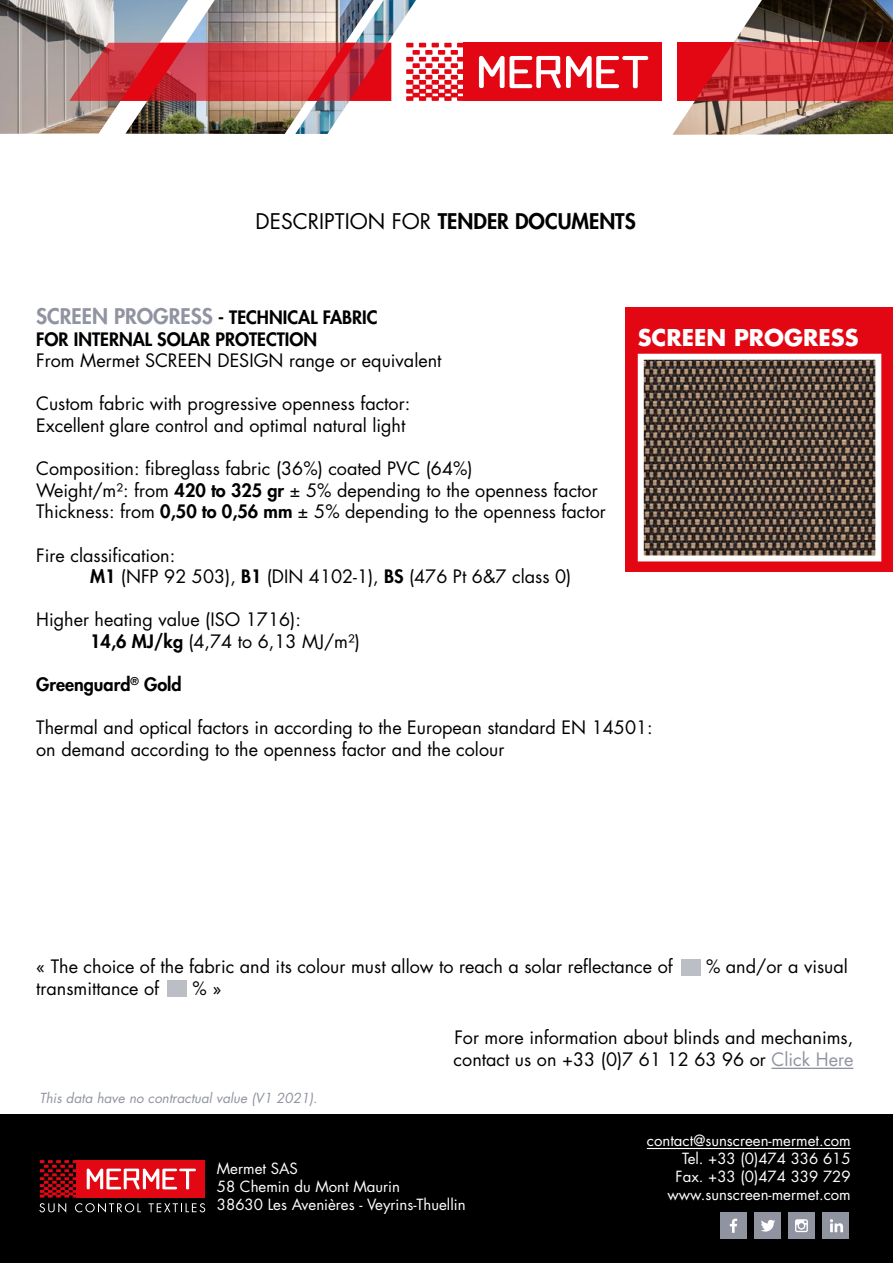
<style>
.page{position:relative;width:893px;height:1263px;background:#fff}
.page>*{position:absolute;margin:0;border:0;box-sizing:border-box;transform-origin:0 0}
.t1{font:700 22.5px "Futura";color:#fff}
.t2{font:800 21px "Futura";color:#000}
.t3{font:18px/21.6px "Futura";color:#000}
.t4{font:800 18px/21.6px "Futura";color:#000}
.t5{font:15px/18px "Futura";color:#fff}
.t6{font:italic 13.5px "Futura";color:#9094a1}
.s1{font-weight:400}
.s2{font-size:21px;color:#9094a1}
.s3{font-weight:800}
.s4{color:#9094a1}
</style>
<div class="page">
<img style="left:0;top:0;width:125px;height:134px">
<img style="left:125px;top:0;width:170px;height:134px">
<img style="left:295px;top:0;width:121px;height:134px">
<img style="left:672px;top:0;width:221px;height:135px">
<svg style="left:678px;top:43px;width:215px;height:58px;background:#d12f34"></svg>
<svg style="left:62px;top:43px;width:329px;height:58px;background:#ce3a42"></svg>
<div style="left:463px;top:43px;width:199px;height:58px;background:#e30613"></div>
<svg style="left:407px;top:43px;width:56px;height:58px"></svg>
<svg style="left:479px;top:56px;width:169px;height:32px"></svg>
<div style="left:0;top:1114px;width:893px;height:149px;background:#000"></div>
<hr style="left:647px;top:1148px;width:204px;height:1px;background:#fff">
<div style="left:77px;top:1160px;width:128px;height:37px;background:#e30613"></div>
<svg style="left:40px;top:1160px;width:37px;height:37px"></svg>
<svg style="left:87px;top:1168px;width:109px;height:21px"></svg>
<svg style="left:39px;top:1203px;width:27px;height:9px"></svg>
<svg style="left:75px;top:1203px;width:66px;height:9px"></svg>
<svg style="left:148px;top:1203px;width:57px;height:9px"></svg>
<div style="left:720px;top:1212px;width:27px;height:27px;background:#9094a1"></div>
<svg style="left:730px;top:1218px;width:7px;height:15px"></svg>
<div style="left:754px;top:1212px;width:27px;height:27px;background:#9094a1"></div>
<svg style="left:761px;top:1220px;width:14px;height:11px"></svg>
<div style="left:788px;top:1213px;width:26px;height:26px;background:#9094a1"></div>
<svg style="left:795px;top:1219px;width:13px;height:13px"></svg>
<div style="left:823px;top:1212px;width:26px;height:27px;background:#9094a1"></div>
<svg style="left:830px;top:1219px;width:13px;height:13px"></svg>
<hr style="left:771px;top:1068px;width:82px;height:1px;background:#9094a1">
<div style="left:681px;top:959px;width:20px;height:17px;background:#bcbec6"></div>
<div style="left:168px;top:980px;width:19px;height:16px;background:#bcbec6"></div>
<div style="left:625px;top:307px;width:268px;height:265px;background:#e30613"></div>
<img style="left:645px;top:361px;width:229px;height:193px">
<div style="left:638px;top:354px;width:243px;height:207px;border:6px solid #fff"></div>
<p class="t2" style="left:256px;top:207px;width:382px"><span class="s1">DESCRIPTION FOR</span> TENDER DOCUMENTS</p>
<p class="t4" style="left:36px;top:306px;width:343px"><span class="s2">SCREEN PROGRESS</span> - TECHNICAL FABRIC<br>FOR INTERNAL SOLAR PROTECTION</p>
<p class="t3" style="left:36px;top:350px;width:407px">From Mermet SCREEN DESIGN range or equivalent</p>
<p class="t3" style="left:36px;top:393px;width:376px">Custom fabric with progressive openness factor:<br>Excellent glare control and optimal natural light</p>
<p class="t3" style="left:36px;top:458px;width:571px">Composition: fibreglass fabric (36%) coated PVC (64%)<br>Weight/m²: from <span class="s3">420 to 325 gr</span> ± 5% depending to the openness factor<br>Thickness: from <span class="s3">0,50 to 0,56 mm</span> ± 5% depending to the openness factor</p>
<p class="t3" style="left:90px;top:544px;width:483px;text-indent:-54px">Fire classification:<br><span class="s3">M1</span> (NFP 92 503), <span class="s3">B1</span> (DIN 4102-1), <span class="s3">BS</span> (476 Pt 6&amp;7 class 0)</p>
<p class="t3" style="left:90px;top:609px;width:271px;text-indent:-54px">Higher heating value (ISO 1716):<br><span class="s3">14,6 MJ/kg</span> (4,74 to 6,13 MJ/m²)</p>
<p class="t4" style="left:36px;top:673px;width:147px">Greenguard<sup>®</sup> Gold</p>
<p class="t3" style="left:36px;top:717px;width:618px">Thermal and optical factors in according to the European standard EN 14501: on demand according to the openness factor and the colour</p>
<p class="t1" style="left:638px;top:322px;width:222px">SCREEN PROGRESS</p>
<p class="t3" style="left:36px;top:955px;width:638px">« The choice of the fabric and its colour must allow to reach a solar reflectance of</p>
<p class="t3" style="left:706px;top:955px;width:143px">% and/or a visual</p>
<p class="t3" style="left:36px;top:977px;width:124px">transmittance of</p>
<p class="t3" style="left:192px;top:977px;width:30px">% »</p>
<p class="t6" style="left:39px;top:1089px;width:280px">This data have no contractual value (V1 2021).</p>
<p class="t3" style="left:454px;top:1026px;width:401px">For more information about blinds and mechanims, contact us on +33 (0)7 61 12 63 96 or <span class="s4">Click Here</span></p>
<p class="t5" style="left:217px;top:1159px;width:250px">Mermet SAS<br>58 Chemin du Mont Maurin<br>38630 Les Avenières - Veyrins-Thuellin</p>
<p class="t5" style="left:647px;top:1131px;width:205px;text-align:right">contact@sunscreen-mermet.com<br>Tel. +33 (0)474 336 615<br>Fax. +33 (0)474 339 729 www.sunscreen-mermet.com</p>
</div>
